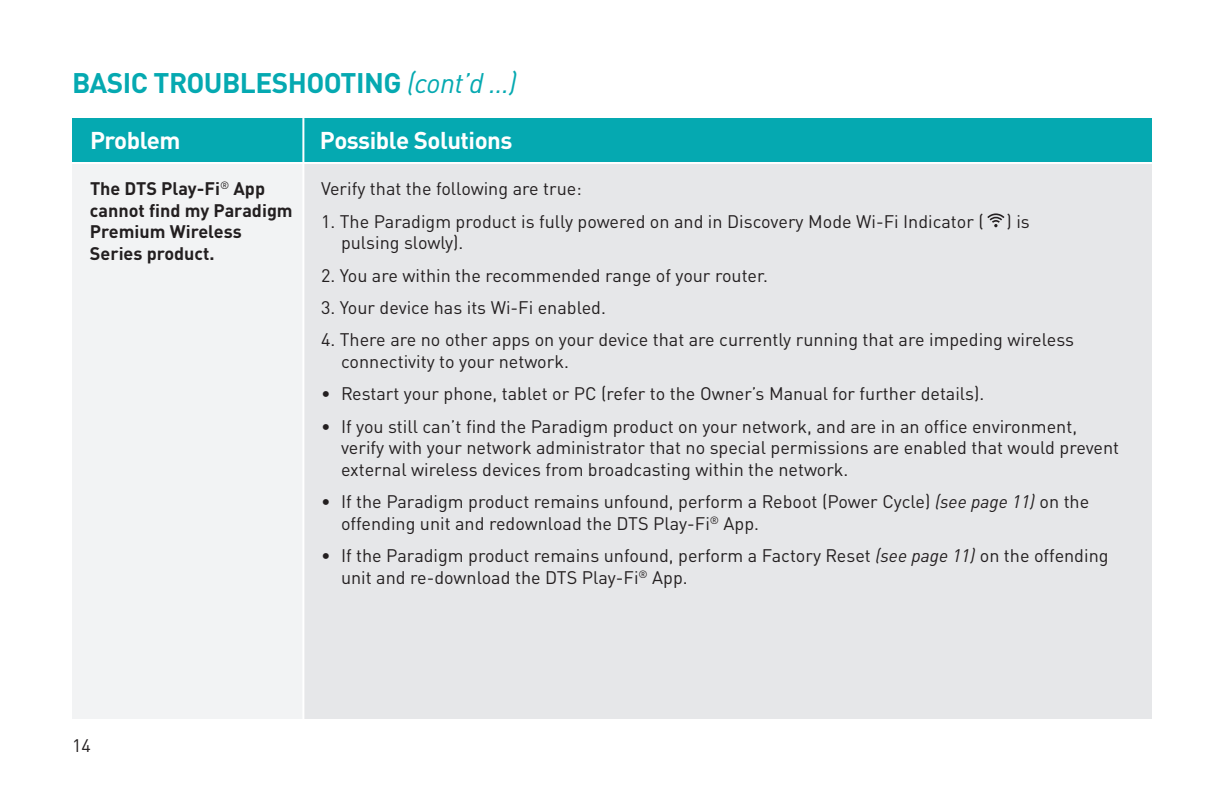
<style>
.page{position:relative;width:1224px;height:792px;background:#fff}
.page>*{position:absolute;margin:0;border:0;box-sizing:border-box;transform-origin:0 0}
.t1{font:700 28px "DIN Pro";letter-spacing:-.02em;color:#05a9b1}
.t2{font:700 24px "DIN Pro";letter-spacing:-.02em;color:#fff}
.t3{font:18px/21.6px "DIN Pro";color:#231f20}
.t4{font:700 18px/21.6px "DIN Pro";color:#231f20}
.s1{font-weight:400;font-style:italic}
.s2{font-style:italic}
</style>
<div class="page">
<div style="left:72px;top:118px;width:1080px;height:45px;background:#05a9b1"></div>
<div style="left:303px;top:163px;width:849px;height:556px;background:#e6e7e9"></div>
<div style="left:72px;top:163px;width:231px;height:556px;background:#f2f3f4"></div>
<svg style="left:987px;top:213px;width:17px;height:14px"></svg>
<hr style="left:302px;top:118px;width:2px;height:603px;background:#fff">
<hr style="left:72px;top:162px;width:1081px;height:2px;background:#fff">
<h1 class="t1" style="left:72px;top:60px;width:446px">BASIC TROUBLESHOOTING <span class="s1">(cont’d …)</span></h1>
<h2 class="t2" style="left:90px;top:120px;width:92px">Problem</h2>
<h2 class="t2" style="left:320px;top:120px;width:194px">Possible Solutions</h2>
<p class="t4" style="left:90px;top:176px;width:204px">The DTS Play-Fi<sup>®</sup> App cannot find my Paradigm<br>Premium Wireless<br>Series product.</p>
<p class="t3" style="left:321px;top:176px;width:262px">Verify that the following are true:</p>
<p class="t3" style="left:321px;top:209px;width:664px">1. The Paradigm product is fully powered on and in Discovery Mode Wi-Fi Indicator (</p>
<p class="t3" style="left:1007px;top:209px;width:25px">) is</p>
<p class="t3" style="left:341px;top:230px;width:124px">pulsing slowly).</p>
<p class="t3" style="left:321px;top:263px;width:449px">2. You are within the recommended range of your router.</p>
<p class="t3" style="left:321px;top:295px;width:286px">3. Your device has its Wi-Fi enabled.</p>
<p class="t3" style="left:341px;top:327px;width:735px;text-indent:-20px">4. There are no other apps on your device that are currently running that are impeding wireless connectivity to your network.</p>
<p class="t3" style="left:321px;top:381px;width:665px">• Restart your phone, tablet or PC (refer to the Owner’s Manual for further details).</p>
<p class="t3" style="left:341px;top:414px;width:780px;text-indent:-20px">• If you still can’t find the Paradigm product on your network, and are in an office environment, verify with your network administrator that no special permissions are enabled that would prevent external wireless devices from broadcasting within the network.</p>
<p class="t3" style="left:341px;top:489px;width:750px;text-indent:-20px">• If the Paradigm product remains unfound, perform a Reboot (Power Cycle) <span class="s2">(see page 11)</span> on the offending unit and redownload the DTS Play-Fi<sup>®</sup> App.</p>
<p class="t3" style="left:341px;top:543px;width:769px;text-indent:-20px">• If the Paradigm product remains unfound, perform a Factory Reset <span class="s2">(see page 11)</span> on the offending unit and re-download the DTS Play-Fi<sup>®</sup> App.</p>
<p class="t3" style="left:72px;top:733px;width:20px">14</p>
</div>
